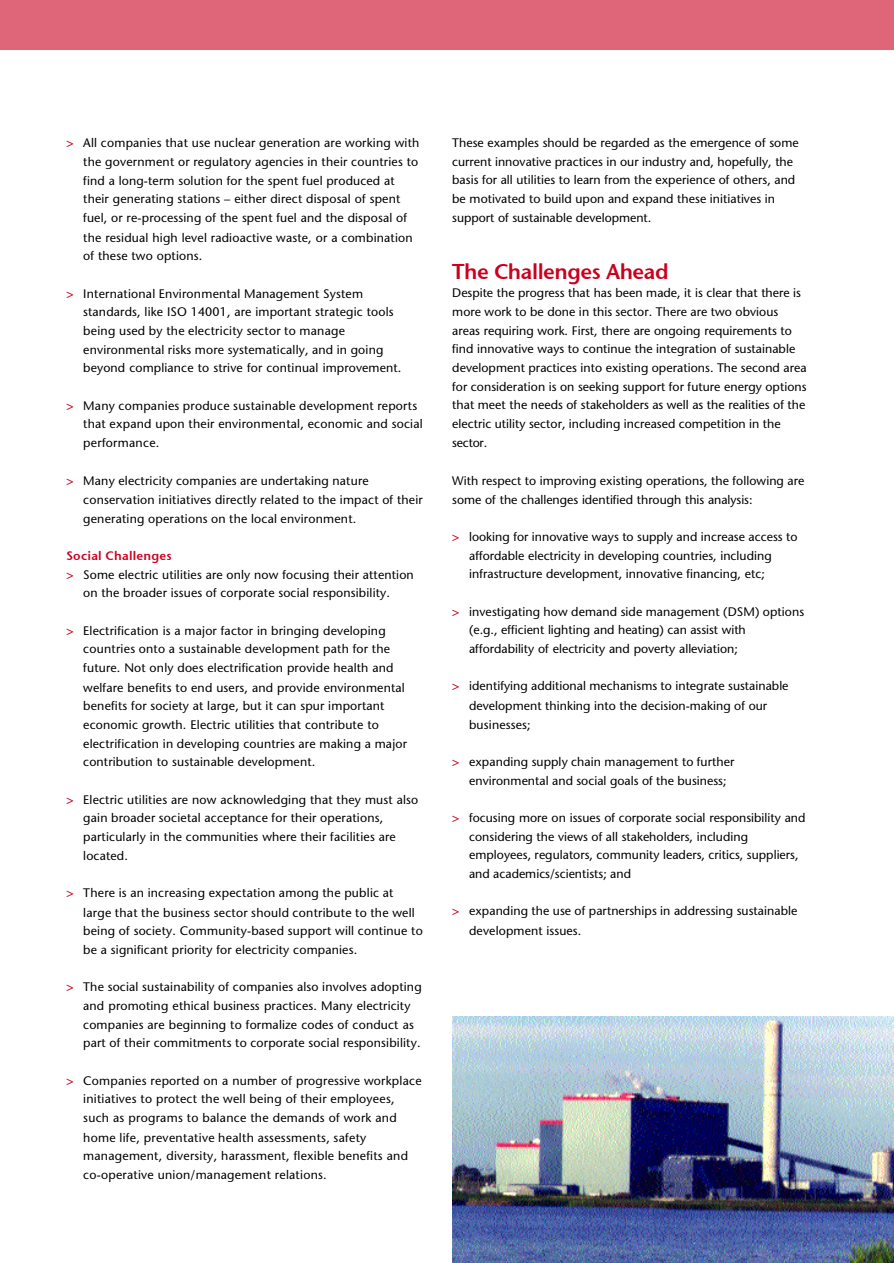
<style>
.page{position:relative;width:894px;height:1263px;background:#fff}
.page>*{position:absolute;margin:0;border:0;box-sizing:border-box;transform-origin:0 0}
.t1{font:21.3px "Stone Sans Sem ITCTT";letter-spacing:-.025em;color:#ca001f}
.t2{font:12.3px/18.6px "Stone Sans";letter-spacing:.015em;color:#000}
.t3{font:12.3px "Stone Sans Sem ITCTT";letter-spacing:.02em;color:#ca001f}
.s1{font-weight:600;color:#ca001f}
</style>
<div class="page">
<div style="left:0;top:0;width:893px;height:50px;background:#df6679"></div>
<img style="left:452px;top:1017px;width:441px;height:246px">
<p class="t2" style="left:83px;top:133px;width:338px;text-indent:-17px"><span class="s1">&gt;</span> All companies that use nuclear generation are working with the government or regulatory agencies in their countries to find a long-term solution for the spent fuel produced at their generating stations – either direct disposal of spent fuel, or re-processing of the spent fuel and the disposal of the residual high level radioactive waste, or a combination of these two options.</p>
<p class="t2" style="left:83px;top:284px;width:320px;text-indent:-17px"><span class="s1">&gt;</span> International Environmental Management System standards, like ISO 14001, are important strategic tools being used by the electricity sector to manage environmental risks more systematically, and in going beyond compliance to strive for continual improvement.</p>
<p class="t2" style="left:83px;top:397px;width:341px;text-indent:-17px"><span class="s1">&gt;</span> Many companies produce sustainable development reports that expand upon their environmental, economic and social performance.</p>
<p class="t2" style="left:83px;top:471px;width:341px;line-height:19.2px;text-indent:-17px"><span class="s1">&gt;</span> Many electricity companies are undertaking nature conservation initiatives directly related to the impact of their generating operations on the local environment.</p>
<p class="t3" style="left:66px;top:548px;width:107px">Social Challenges</p>
<p class="t2" style="left:66px;top:566px;width:349px;line-height:18px;text-align:center"><span class="s1">&gt;</span> Some electric utilities are only now focusing their attention on the broader issues of corporate social responsibility.</p>
<p class="t2" style="left:83px;top:622px;width:325px;text-indent:-17px"><span class="s1">&gt;</span> Electrification is a major factor in bringing developing countries onto a sustainable development path for the future. Not only does electrification provide health and welfare benefits to end users, and provide environmental benefits for society at large, but it can spur important economic growth. Electric utilities that contribute to electrification in developing countries are making a major contribution to sustainable development.</p>
<p class="t2" style="left:83px;top:790px;width:337px;text-indent:-17px"><span class="s1">&gt;</span> Electric utilities are now acknowledging that they must also gain broader societal acceptance for their operations, particularly in the communities where their facilities are located.</p>
<p class="t2" style="left:83px;top:884px;width:341px;text-indent:-17px"><span class="s1">&gt;</span> There is an increasing expectation among the public at large that the business sector should contribute to the well being of society. Community-based support will continue to be a significant priority for electricity companies.</p>
<p class="t2" style="left:83px;top:977px;width:340px;text-indent:-17px"><span class="s1">&gt;</span> The social sustainability of companies also involves adopting and promoting ethical business practices. Many electricity companies are beginning to formalize codes of conduct as part of their commitments to corporate social responsibility.</p>
<p class="t2" style="left:83px;top:1072px;width:340px;text-indent:-17px"><span class="s1">&gt;</span> Companies reported on a number of progressive workplace initiatives to protect the well being of their employees, such as programs to balance the demands of work and home life, preventative health assessments, safety management, diversity, harassment, flexible benefits and co-operative union/management relations.</p>
<p class="t2" style="left:452px;top:133px;width:348px">These examples should be regarded as the emergence of some current innovative practices in our industry and, hopefully, the basis for all utilities to learn from the experience of others, and be motivated to build upon and expand these initiatives in support of sustainable development.</p>
<h1 class="t1" style="left:452px;top:258px;width:218px">The Challenges Ahead</h1>
<p class="t2" style="left:452px;top:283px;width:356px">Despite the progress that has been made, it is clear that there is more work to be done in this sector. There are two obvious areas requiring work. First, there are ongoing requirements to find innovative ways to continue the integration of sustainable development practices into existing operations. The second area for consideration is on seeking support for future energy options that meet the needs of stakeholders as well as the realities of the electric utility sector, including increased competition in the sector.</p>
<p class="t2" style="left:452px;top:471px;width:354px;line-height:19.2px">With respect to improving existing operations, the following are some of the challenges identified through this analysis:</p>
<p class="t2" style="left:469px;top:527px;width:330px;text-indent:-17px"><span class="s1">&gt;</span> looking for innovative ways to supply and increase access to affordable electricity in developing countries, including infrastructure development, innovative financing, etc;</p>
<p class="t2" style="left:469px;top:603px;width:337px;text-indent:-17px"><span class="s1">&gt;</span> investigating how demand side management (DSM) options (e.g., efficient lighting and heating) can assist with affordability of electricity and poverty alleviation;</p>
<p class="t2" style="left:469px;top:677px;width:321px;line-height:19.2px;text-indent:-17px"><span class="s1">&gt;</span> identifying additional mechanisms to integrate sustainable development thinking into the decision-making of our businesses;</p>
<p class="t2" style="left:469px;top:752px;width:267px;line-height:19.2px;text-indent:-17px"><span class="s1">&gt;</span> expanding supply chain management to further environmental and social goals of the business;</p>
<p class="t2" style="left:469px;top:808px;width:338px;text-indent:-17px"><span class="s1">&gt;</span> focusing more on issues of corporate social responsibility and considering the views of all stakeholders, including employees, regulators, community leaders, critics, suppliers, and academics/scientists; and</p>
<p class="t2" style="left:469px;top:902px;width:330px;line-height:19.2px;text-indent:-17px"><span class="s1">&gt;</span> expanding the use of partnerships in addressing sustainable development issues.</p>
</div>
